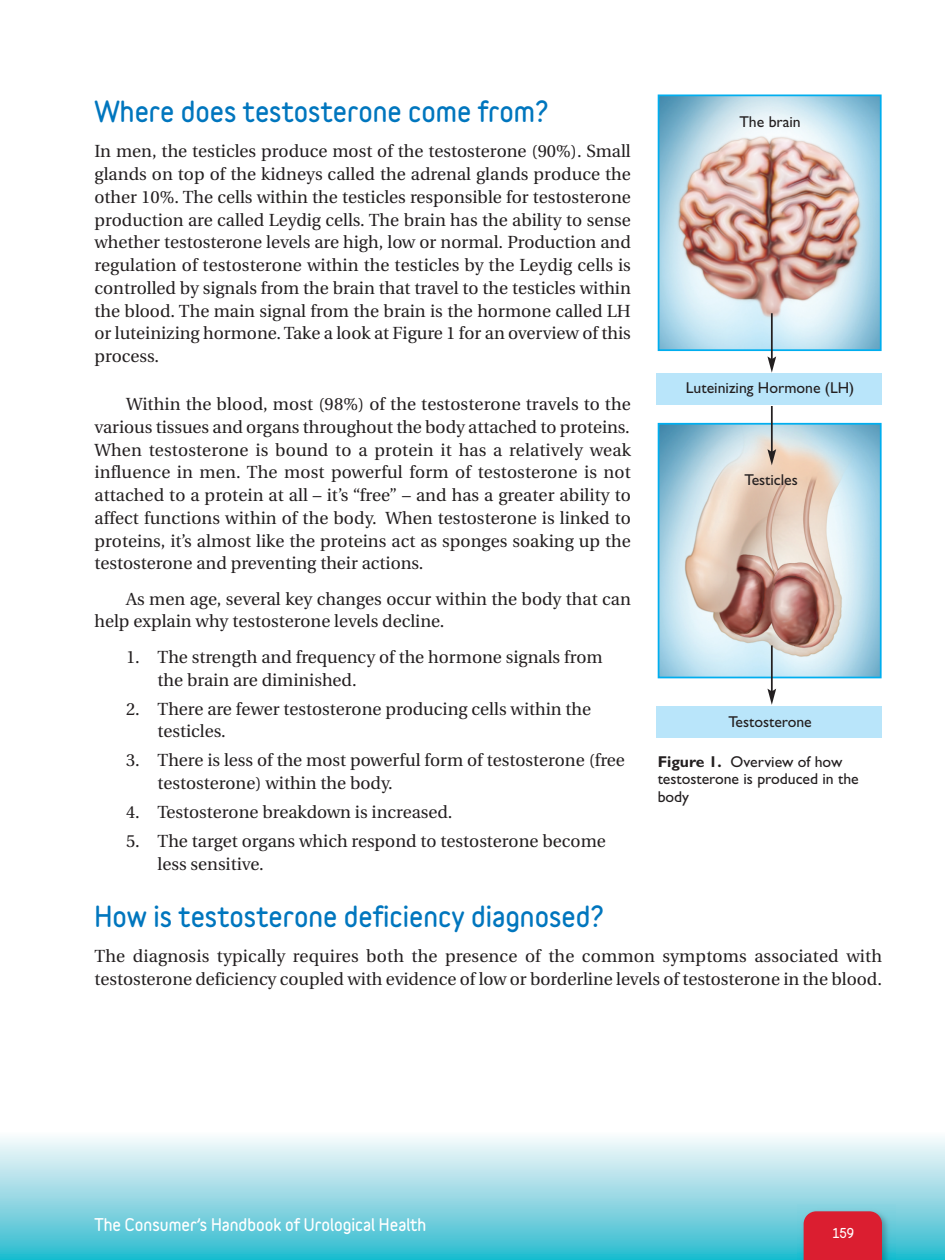
<style>
.page{position:relative;width:945px;height:1260px;background:#fff}
.page>*{position:absolute;margin:0;border:0;box-sizing:border-box;transform-origin:0 0}
.t1{font:900 26.25px "Variable";color:#0076be}
.t2{font:17.5px/22.8px "Utopia";color:#231f20}
.t3{font:15.75px/17.5px "Gill Sans";color:#231f20}
.t4{font:900 15.75px "Variable";color:#fff}
.t5{font:900 12.25px "Variable";color:#fff}
.s1{font-weight:700}
</style>
<div class="page">
<svg style="left:0;top:1137px;width:945px;height:123px;background:#95d9e4"></svg>
<img style="left:798px;top:1205px;width:98px;height:55px">
<div style="left:804px;top:1211px;width:78px;height:49px;background:#db1e30"></div>
<img style="left:661px;top:97px;width:218px;height:251px">
<div style="left:658px;top:94px;width:224px;height:257px;border:2px solid #00aeef"></div>
<img style="left:661px;top:426px;width:218px;height:249px">
<div style="left:658px;top:423px;width:224px;height:255px;border:2px solid #00aeef"></div>
<hr style="left:771px;top:313px;width:2px;height:46px;background:#231f20">
<svg style="left:767px;top:356px;width:9px;height:17px"></svg>
<hr style="left:771px;top:406px;width:2px;height:46px;background:#231f20">
<svg style="left:767px;top:449px;width:9px;height:16px"></svg>
<hr style="left:771px;top:645px;width:2px;height:47px;background:#231f20">
<svg style="left:767px;top:689px;width:9px;height:16px"></svg>
<div style="left:657px;top:374px;width:225px;height:31px;background:#b9e5fa"></div>
<div style="left:657px;top:707px;width:225px;height:31px;background:#b9e5fa"></div>
<p class="t1" style="left:94px;top:100px;width:456px">Where does testosterone come from?</p>
<p class="t2" style="left:94px;top:142px;width:538px;text-align:justify">In men, the testicles produce most of the testosterone (90%). Small glands on top of the kidneys called the adrenal glands produce the other 10%. The cells within the testicles responsible for testosterone production are called Leydig cells. The brain has the ability to sense whether testosterone levels are high, low or normal. Production and regulation of testosterone within the testicles by the Leydig cells is controlled by signals from the brain that travel to the testicles within the blood. The main signal from the brain is the hormone called LH or luteinizing hormone. Take a look at Figure 1 for an overview of this process.</p>
<p class="t2" style="left:95px;top:394px;width:538px;text-align:justify;text-indent:32px">Within the blood, most (98%) of the testosterone travels to the various tissues and organs throughout the body attached to proteins.<br>When testosterone is bound to a protein it has a relatively weak influence in men. The most powerful form of testosterone is not attached to a protein at all – it’s “free” – and has a greater ability to affect functions within of the body. When testosterone is linked to proteins, it’s almost like the proteins act as sponges soaking up the testosterone and preventing their actions.</p>
<p class="t2" style="left:95px;top:589px;width:538px;text-indent:31px">As men age, several key changes occur within the body that can help explain why testosterone levels decline.</p>
<p class="t2" style="left:158px;top:647px;width:447px;text-indent:-31px">1. The strength and frequency of the hormone signals from the brain are diminished.</p>
<p class="t2" style="left:158px;top:699px;width:435px;text-indent:-32px">2. There are fewer testosterone producing cells within the testicles.</p>
<p class="t2" style="left:158px;top:751px;width:469px;text-indent:-32px">3. There is less of the most powerful form of testosterone (free testosterone) within the body.</p>
<p class="t2" style="left:126px;top:802px;width:328px">4. Testosterone breakdown is increased.</p>
<p class="t2" style="left:157px;top:831px;width:450px;text-indent:-31px">5. The target organs which respond to testosterone become less sensitive.</p>
<p class="t1" style="left:94px;top:905px;width:511px">How is testosterone deficiency diagnosed?</p>
<p class="t2" style="left:94px;top:946px;width:789px">The diagnosis typically requires both the presence of the common symptoms associated with testosterone deficiency coupled with evidence of low or borderline levels of testosterone in the blood.</p>
<p class="t3" style="left:739px;top:115px;width:63px">The brain</p>
<p class="t3" style="left:686px;top:381px;width:170px">Luteinizing Hormone (LH)</p>
<p class="t3" style="left:745px;top:472px;width:55px">Testicles</p>
<p class="t3" style="left:728px;top:714px;width:85px">Testosterone</p>
<p class="t3" style="left:658px;top:754px;width:203px"><span class="s1">Figure 1.</span> Overview of how testosterone is produced in the body</p>
<p class="t4" style="left:94px;top:1218px;width:333px">The Consumer’s Handbook of Urological Health</p>
<p class="t5" style="left:832px;top:1228px;width:24px">159</p>
</div>
